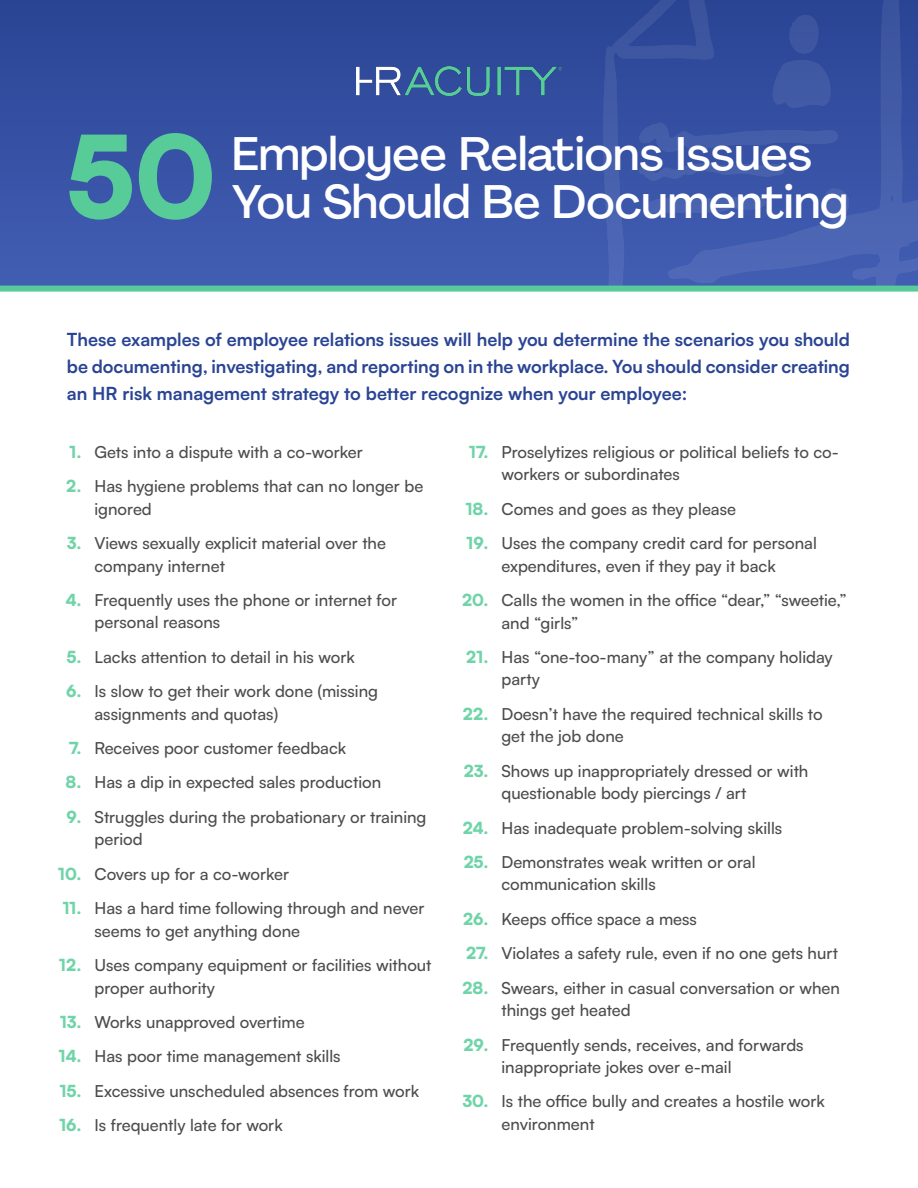
<style>
.page{position:relative;width:918px;height:1188px;background:#fff}
.page>*{position:absolute;margin:0;border:0;box-sizing:border-box;transform-origin:0 0}
.t1{font:46.5px/48.3px "Agrandir Variable";color:#fff}
.t2{font:700 18px/27px "Satoshi";color:#2a4494;text-align:justify}
.t3{font:500 16.5px/22.5px "Satoshi";color:#4b4c4d}
.s1{font-weight:900;color:#70d4a8}
</style>
<div class="page">
<div style="left:0;top:0;width:918px;height:286px;background:linear-gradient(to bottom,#2a4494,#425eb3)"></div>
<img style="left:603px;top:0;width:315px;height:286px">
<img style="left:356px;top:67px;width:205px;height:29px">
<svg style="left:69px;top:133px;width:143px;height:87px;background:#49949f"></svg>
<div style="left:0;top:286px;width:918px;height:6px;background:#57cc99"></div>
<h1 class="t1" style="left:232px;top:129px;width:618px">Employee Relations Issues<br>You Should Be Documenting</h1>
<p class="t2" style="left:67px;top:325px;width:785px">These examples of employee relations issues will help you determine the scenarios you should be documenting, investigating, and reporting on in the workplace. You should consider creating an HR risk management strategy to better recognize when your employee:</p>
<p class="t3" style="left:69px;top:440px;width:295px"><span class="s1">1.</span> Gets into a dispute with a co-worker</p>
<p class="t3" style="left:94px;top:474px;width:330px;text-indent:-28px"><span class="s1">2.</span> Has hygiene problems that can no longer be ignored</p>
<p class="t3" style="left:94px;top:531px;width:293px;text-indent:-27px"><span class="s1">3.</span> Views sexually explicit material over the company internet</p>
<p class="t3" style="left:94px;top:588px;width:304px;text-indent:-29px"><span class="s1">4.</span> Frequently uses the phone or internet for personal reasons</p>
<p class="t3" style="left:67px;top:645px;width:290px"><span class="s1">5.</span> Lacks attention to detail in his work</p>
<p class="t3" style="left:94px;top:679px;width:285px;text-indent:-28px"><span class="s1">6.</span> Is slow to get their work done (missing assignments and quotas)</p>
<p class="t3" style="left:69px;top:736px;width:279px"><span class="s1">7.</span> Receives poor customer feedback</p>
<p class="t3" style="left:66px;top:770px;width:317px"><span class="s1">8.</span> Has a dip in expected sales production</p>
<p class="t3" style="left:94px;top:805px;width:333px;text-indent:-28px"><span class="s1">9.</span> Struggles during the probationary or training period</p>
<p class="t3" style="left:58px;top:862px;width:233px"><span class="s1">10.</span> Covers up for a co-worker</p>
<p class="t3" style="left:94px;top:896px;width:331px;text-indent:-32px"><span class="s1">11.</span> Has a hard time following through and never seems to get anything done</p>
<p class="t3" style="left:94px;top:953px;width:338px;text-indent:-36px"><span class="s1">12.</span> Uses company equipment or facilities without proper authority</p>
<p class="t3" style="left:60px;top:1010px;width:246px"><span class="s1">13.</span> Works unapproved overtime</p>
<p class="t3" style="left:59px;top:1044px;width:284px"><span class="s1">14.</span> Has poor time management skills</p>
<p class="t3" style="left:59px;top:1079px;width:361px"><span class="s1">15.</span> Excessive unscheduled absences from work</p>
<p class="t3" style="left:59px;top:1113px;width:225px"><span class="s1">16.</span> Is frequently late for work</p>
<p class="t3" style="left:501px;top:440px;width:339px;text-indent:-33px"><span class="s1">17.</span> Proselytizes religious or political beliefs to co&shy;workers or subordinates</p>
<p class="t3" style="left:466px;top:497px;width:272px"><span class="s1">18.</span> Comes and goes as they please</p>
<p class="t3" style="left:466px;top:531px;width:352px;text-align:center"><span class="s1">19.</span> Uses the company credit card for personal expenditures, even if they pay it back</p>
<p class="t3" style="left:501px;top:588px;width:347px;text-indent:-39px"><span class="s1">20.</span> Calls the women in the office “dear,” “sweetie,” and “girls”</p>
<p class="t3" style="left:501px;top:645px;width:333px;text-indent:-35px"><span class="s1">21.</span> Has “one-too-many” at the company holiday party</p>
<p class="t3" style="left:501px;top:702px;width:323px;text-indent:-38px"><span class="s1">22.</span> Doesn’t have the required technical skills to get the job done</p>
<p class="t3" style="left:501px;top:759px;width:308px;text-indent:-38px"><span class="s1">23.</span> Shows up inappropriately dressed or with questionable body piercings / art</p>
<p class="t3" style="left:463px;top:816px;width:321px"><span class="s1">24.</span> Has inadequate problem-solving skills</p>
<p class="t3" style="left:501px;top:850px;width:256px;text-indent:-38px"><span class="s1">25.</span> Demonstrates weak written or oral communication skills</p>
<p class="t3" style="left:463px;top:907px;width:235px"><span class="s1">26.</span> Keeps office space a mess</p>
<p class="t3" style="left:466px;top:941px;width:374px"><span class="s1">27.</span> Violates a safety rule, even if no one gets hurt</p>
<p class="t3" style="left:501px;top:976px;width:340px;text-indent:-39px"><span class="s1">28.</span> Swears, either in casual conversation or when things get heated</p>
<p class="t3" style="left:501px;top:1032px;width:304px;text-indent:-38px"><span class="s1">29.</span> Frequently sends, receives, and forwards inappropriate jokes over e-mail</p>
<p class="t3" style="left:501px;top:1089px;width:325px;text-indent:-39px"><span class="s1">30.</span> Is the office bully and creates a hostile work environment</p>
</div>
